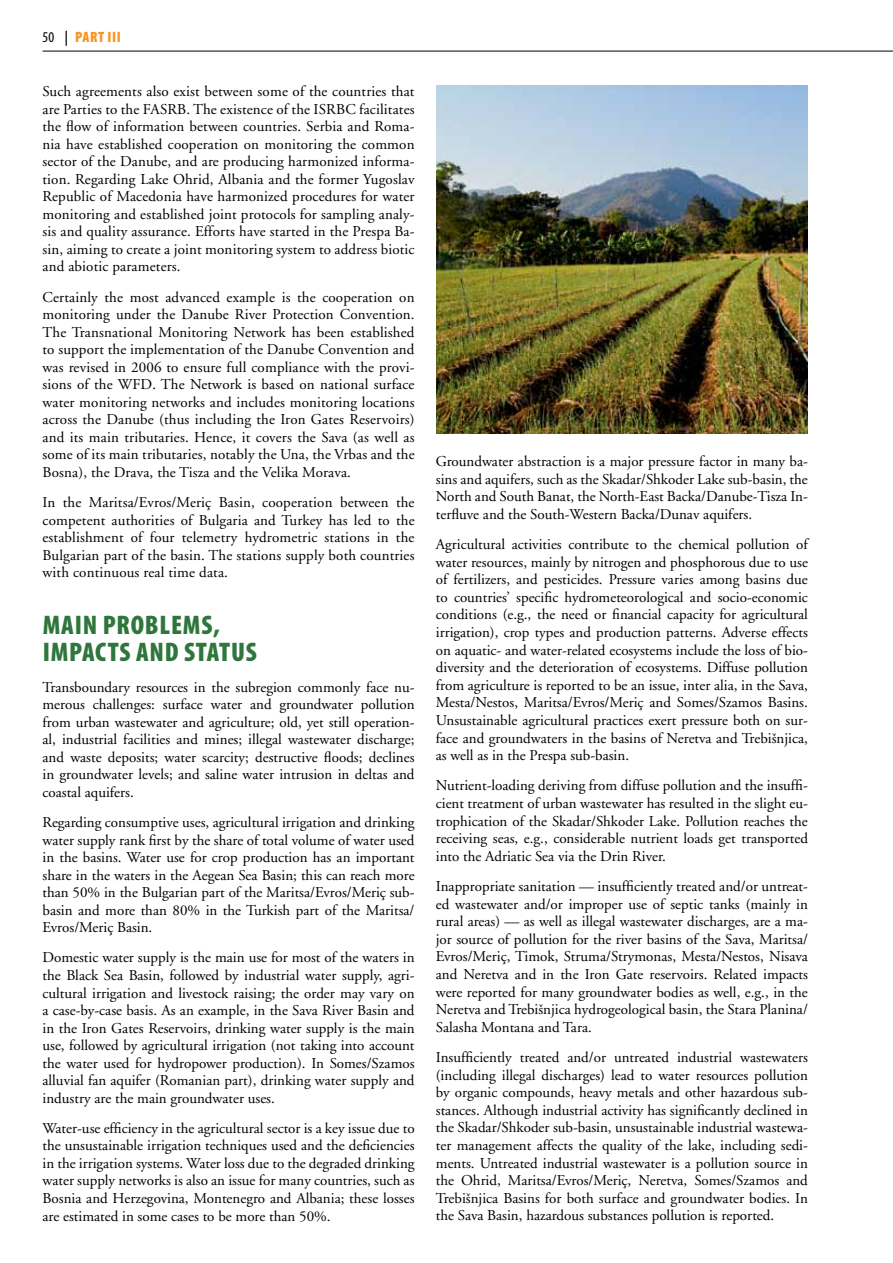
<style>
.page{position:relative;width:893px;height:1263px;background:#fff}
.page>*{position:absolute;margin:0;border:0;box-sizing:border-box;transform-origin:0 0}
.t1{font:900 condensed 27px/27.3px "Myriad Pro";letter-spacing:.03em;color:#2f763d}
.t2{font:15px/17.5px "Adobe Garamond";color:#000;text-align:justify}
.t3{font:900 condensed 15px "Myriad Pro";letter-spacing:.04em;color:#f7941e}
.s1{font-weight:400;color:#000}
.s2{font-weight:600;color:#000}
</style>
<div class="page">
<hr style="left:43px;top:51px;width:850px;height:1px;background:#000">
<img style="left:436px;top:85px;width:372px;height:349px">
<p class="t3" style="left:43px;top:29px;width:80px"><span class="s1">50</span> <span class="s2">|</span> PART III</p>
<p class="t2" style="left:43px;top:83px;width:374px">Such agreements also exist between some of the countries that are Parties to the FASRB. The existence of the ISRBC facilitates the flow of information between countries. Serbia and Roma&shy;nia have established cooperation on monitoring the common sector of the Danube, and are producing harmonized informa&shy;tion. Regarding Lake Ohrid, Albania and the former Yugoslav Republic of Macedonia have harmonized procedures for water monitoring and established joint protocols for sampling analy&shy;sis and quality assurance. Efforts have started in the Prespa Ba&shy;sin, aiming to create a joint monitoring system to address biotic and abiotic parameters.</p>
<p class="t2" style="left:43px;top:288px;width:374px">Certainly the most advanced example is the cooperation on monitoring under the Danube River Protection Convention.<br>The Transnational Monitoring Network has been established to support the implementation of the Danube Convention and was revised in 2006 to ensure full compliance with the provi&shy;sions of the WFD. The Network is based on national surface water monitoring networks and includes monitoring locations across the Danube (thus including the Iron Gates Reservoirs) and its main tributaries. Hence, it covers the Sava (as well as some of its main tributaries, notably the Una, the Vrbas and the Bosna), the Drava, the Tisza and the Velika Morava.</p>
<p class="t2" style="left:43px;top:494px;width:374px">In the Maritsa/Evros/Meriç Basin, cooperation between the competent authorities of Bulgaria and Turkey has led to the establishment of four telemetry hydrometric stations in the Bulgarian part of the basin. The stations supply both countries with continuous real time data.</p>
<h1 class="t1" style="left:43px;top:612px;width:178px">MAI N PROBLEMS,<br>IMPACT</h1>
<h1 class="t1" style="left:120px;top:639px;width:139px">S AND STATUS</h1>
<p class="t2" style="left:43px;top:678px;width:374px">Transboundary resources in the subregion commonly face nu&shy;merous challenges: surface water and groundwater pollution from urban wastewater and agriculture; old, yet still operation&shy;al, industrial facilities and mines; illegal wastewater discharge; and waste deposits; water scarcity; destructive floods; declines in groundwater levels; and saline water intrusion in deltas and coastal aquifers.</p>
<p class="t2" style="left:43px;top:814px;width:374px">Regarding consumptive uses, agricultural irrigation and drinking water supply rank first by the share of total volume of water used in the basins. Water use for crop production has an important share in the waters in the Aegean Sea Basin; this can reach more than 50% in the Bulgarian part of the Maritsa/Evros/Meriç sub&shy;basin and more than 80% in the Turkish part of the Maritsa/ Evros/Meriç Basin.</p>
<p class="t2" style="left:43px;top:949px;width:374px">Domestic water supply is the main use for most of the waters in the Black Sea Basin, followed by industrial water supply, agri&shy;cultural irrigation and livestock raising; the order may vary on a case-by-case basis. As an example, in the Sava River Basin and in the Iron Gates Reservoirs, drinking water supply is the main use, followed by agricultural irrigation (not taking into account the water used for hydropower production). In Somes/Szamos alluvial fan aquifer (Romanian part), drinking water supply and industry are the main groundwater uses.</p>
<p class="t2" style="left:43px;top:1120px;width:374px">Water-use efficiency in the agricultural sector is a key issue due to the unsustainable irrigation techniques used and the deficiencies in the irrigation systems. Water loss due to the degraded drinking water supply networks is also an issue for many countries, such as Bosnia and Herzegovina, Montenegro and Albania; these losses are estimated in some cases to be more than 50%.</p>
<p class="t2" style="left:436px;top:453px;width:374px">Groundwater abstraction is a major pressure factor in many ba&shy;sins and aquifers, such as the Skadar/Shkoder Lake sub-basin, the North and South Banat, the North-East Backa/Danube-Tisza In&shy;terfluve and the South-Western Backa/Dunav aquifers.</p>
<p class="t2" style="left:436px;top:536px;width:374px">Agricultural activities contribute to the chemical pollution of water resources, mainly by nitrogen and phosphorous due to use of fertilizers, and pesticides. Pressure varies among basins due to countries’ specific hydrometeorological and socio-economic conditions (e.g., the need or financial capacity for agricultural irrigation), crop types and production patterns. Adverse effects on aquatic- and water-related ecosystems include the loss of bio&shy;diversity and the deterioration of ecosystems. Diffuse pollution from agriculture is reported to be an issue, inter alia, in the Sava, Mesta/Nestos, Maritsa/Evros/Meriç and Somes/Szamos Basins.<br>Unsustainable agricultural practices exert pressure both on sur&shy;face and groundwaters in the basins of Neretva and Trebišnjica, as well as in the Prespa sub-basin.</p>
<p class="t2" style="left:436px;top:777px;width:374px">Nutrient-loading deriving from diffuse pollution and the insuffi&shy;cient treatment of urban wastewater has resulted in the slight eu&shy;trophication of the Skadar/Shkoder Lake. Pollution reaches the receiving seas, e.g., considerable nutrient loads get transported into the Adriatic Sea via the Drin River.</p>
<p class="t2" style="left:436px;top:878px;width:374px">Inappropriate sanitation — insufficiently treated and/or untreat&shy;ed wastewater and/or improper use of septic tanks (mainly in rural areas) — as well as illegal wastewater discharges, are a ma&shy;jor source of pollution for the river basins of the Sava, Maritsa/ Evros/Meriç, Timok, Struma/Strymonas, Mesta/Nestos, Nisava and Neretva and in the Iron Gate reservoirs. Related impacts were reported for many groundwater bodies as well, e.g., in the Neretva and Trebišnjica hydrogeological basin, the Stara Planina/ Salasha Montana and Tara.</p>
<p class="t2" style="left:436px;top:1049px;width:374px">Insufficiently treated and/or untreated industrial wastewaters (including illegal discharges) lead to water resources pollution by organic compounds, heavy metals and other hazardous sub&shy;stances. Although industrial activity has significantly declined in the Skadar/Shkoder sub-basin, unsustainable industrial wastewa&shy;ter management affects the quality of the lake, including sedi&shy;ments. Untreated industrial wastewater is a pollution source in the Ohrid, Maritsa/Evros/Meriç, Neretva, Somes/Szamos and Trebišnjica Basins for both surface and groundwater bodies. In the Sava Basin, hazardous substances pollution is reported.</p>
</div>
